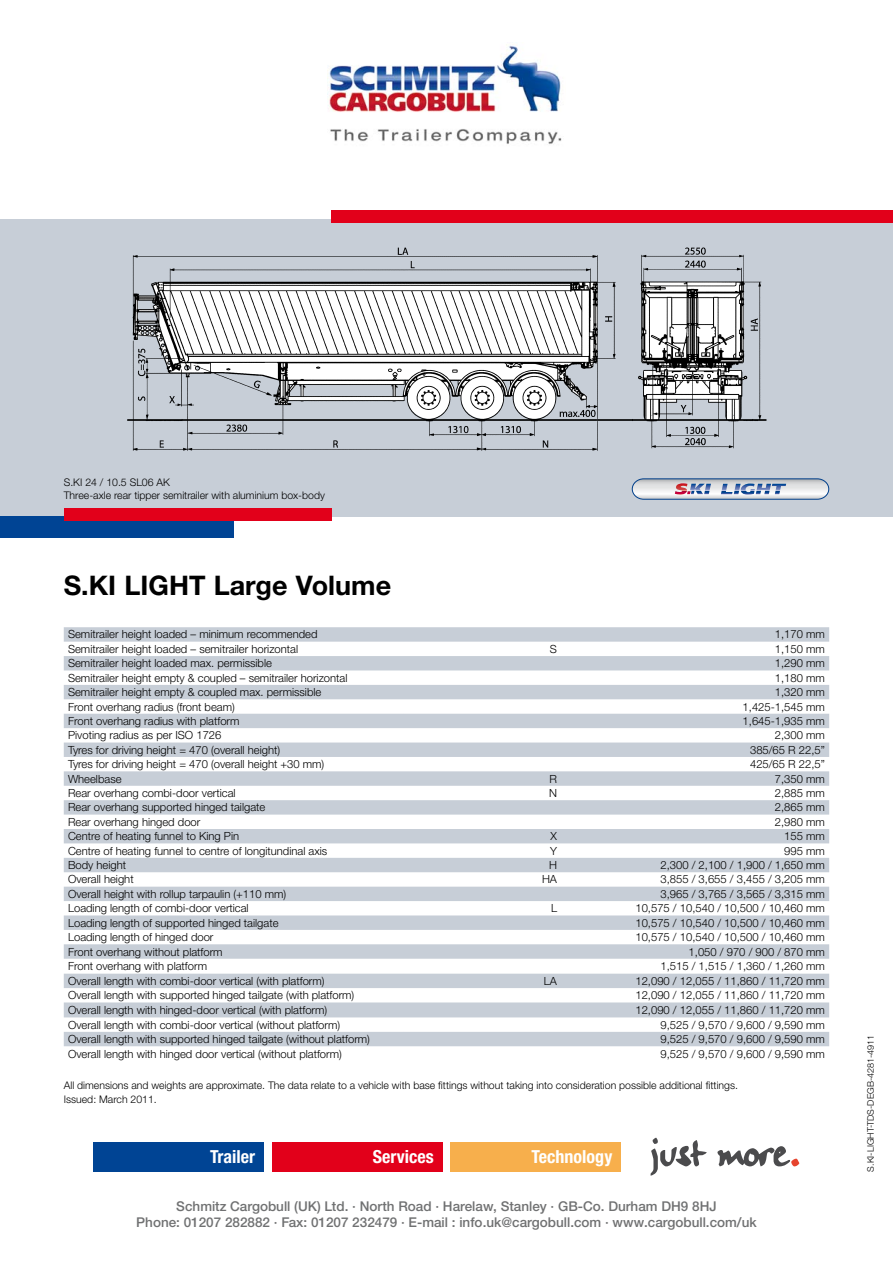
<style>
.page{position:relative;width:893px;height:1263px;background:#fff}
.page>*{position:absolute;margin:0;border:0;box-sizing:border-box;transform-origin:0 0}
.t1{font:700 27px "Helvetica Neue LTW1 G";color:#000}
.t2{font:700 condensed 18px "Helvetica Neue LT Pro";color:#fff}
.t3{font:500 13.5px/16.2px "Helvetica Neue LTW1 G";color:#707172;text-align:center}
.t4{font:300 11.25px "Helvetica Neue LT Pro";color:#000}
.t5{font:300 10.5px/13.5px "Helvetica Neue LTW1 G";color:#000}
.t6{font:300 9px "Helvetica Neue LTW1 G";color:#000}
</style>
<div class="page">
<img style="left:327px;top:45px;width:235px;height:99px">
<div style="left:0;top:219px;width:893px;height:298px;background:#c7ced7"></div>
<div style="left:0;top:517px;width:234px;height:21px;background:#004494"></div>
<div style="left:64px;top:508px;width:268px;height:13px;background:#e2001a"></div>
<div style="left:332px;top:210px;width:561px;height:13px;background:#e2001a"></div>
<div style="left:94px;top:1142px;width:170px;height:29px;background:#004494"></div>
<div style="left:272px;top:1142px;width:170px;height:29px;background:#e2001a"></div>
<div style="left:451px;top:1142px;width:170px;height:29px;background:#f7af4c"></div>
<svg style="left:651px;top:1137px;width:148px;height:39px"></svg>
<svg style="left:631px;top:478px;width:199px;height:22px"></svg>
<img style="left:127px;top:247px;width:640px;height:204px">
<svg style="left:64px;top:627px;width:765px;height:419px"></svg>
<p class="t5" style="left:64px;top:475px;width:263px">S.KI 24 / 10.5 SL06 AK<br>Three-axle rear tipper semitrailer with aluminium box-body</p>
<h1 class="t1" style="left:64px;top:569px;width:329px">S.KI LIGHT Large Volume</h1>
<p class="t4" style="left:68px;top:628px;width:251px">Semitrailer height loaded – minimum recommended</p>
<p class="t4" style="left:775px;top:628px;width:52px">1,170 mm</p>
<p class="t4" style="left:68px;top:642px;width:232px">Semitrailer height loaded – semitrailer horizontal</p>
<p class="t4" style="left:550px;top:642px;width:9px">S</p>
<p class="t4" style="left:775px;top:642px;width:52px">1,150 mm</p>
<p class="t4" style="left:68px;top:656px;width:205px">Semitrailer height loaded max. permissible</p>
<p class="t4" style="left:775px;top:656px;width:52px">1,290 mm</p>
<p class="t4" style="left:68px;top:671px;width:281px">Semitrailer height empty &amp; coupled – semitrailer horizontal</p>
<p class="t4" style="left:775px;top:671px;width:52px">1,180 mm</p>
<p class="t4" style="left:68px;top:685px;width:255px">Semitrailer height empty &amp; coupled max. permissible</p>
<p class="t4" style="left:775px;top:685px;width:52px">1,320 mm</p>
<p class="t4" style="left:68px;top:700px;width:168px">Front overhang radius (front beam)</p>
<p class="t4" style="left:743px;top:700px;width:84px">1,425-1,545 mm</p>
<p class="t4" style="left:68px;top:714px;width:173px">Front overhang radius with platform</p>
<p class="t4" style="left:743px;top:714px;width:84px">1,645-1,935 mm</p>
<p class="t4" style="left:68px;top:728px;width:155px">Pivoting radius as per ISO 1726</p>
<p class="t4" style="left:775px;top:728px;width:52px">2,300 mm</p>
<p class="t4" style="left:68px;top:743px;width:214px">Tyres for driving height = 470 (overall height)</p>
<p class="t4" style="left:750px;top:743px;width:76px">385/65 R 22,5”</p>
<p class="t4" style="left:68px;top:757px;width:258px">Tyres for driving height = 470 (overall height +30 mm)</p>
<p class="t4" style="left:750px;top:757px;width:76px">425/65 R 22,5”</p>
<p class="t4" style="left:68px;top:772px;width:55px">Wheelbase</p>
<p class="t4" style="left:550px;top:772px;width:9px">R</p>
<p class="t4" style="left:775px;top:772px;width:52px">7,350 mm</p>
<p class="t4" style="left:68px;top:786px;width:169px">Rear overhang combi-door vertical</p>
<p class="t4" style="left:549px;top:786px;width:9px">N</p>
<p class="t4" style="left:775px;top:786px;width:52px">2,885 mm</p>
<p class="t4" style="left:68px;top:800px;width:199px">Rear overhang supported hinged tailgate</p>
<p class="t4" style="left:775px;top:800px;width:52px">2,865 mm</p>
<p class="t4" style="left:68px;top:815px;width:134px">Rear overhang hinged door</p>
<p class="t4" style="left:775px;top:815px;width:52px">2,980 mm</p>
<p class="t4" style="left:68px;top:829px;width:173px">Centre of heating funnel to King Pin</p>
<p class="t4" style="left:551px;top:829px;width:8px">X</p>
<p class="t4" style="left:784px;top:829px;width:42px">155 mm</p>
<p class="t4" style="left:68px;top:844px;width:261px">Centre of heating funnel to centre of longitundinal axis</p>
<p class="t4" style="left:550px;top:844px;width:8px">Y</p>
<p class="t4" style="left:784px;top:844px;width:42px">995 mm</p>
<p class="t4" style="left:68px;top:858px;width:60px">Body height</p>
<p class="t4" style="left:549px;top:858px;width:9px">H</p>
<p class="t4" style="left:660px;top:858px;width:166px">2,300 / 2,100 / 1,900 / 1,650 mm</p>
<p class="t4" style="left:68px;top:872px;width:67px">Overall height</p>
<p class="t4" style="left:542px;top:872px;width:17px">HA</p>
<p class="t4" style="left:660px;top:872px;width:166px">3,855 / 3,655 / 3,455 / 3,205 mm</p>
<p class="t4" style="left:68px;top:887px;width:220px">Overall height with rollup tarpaulin (+110 mm)</p>
<p class="t4" style="left:660px;top:887px;width:166px">3,965 / 3,765 / 3,565 / 3,315 mm</p>
<p class="t4" style="left:68px;top:901px;width:182px">Loading length of combi-door vertical</p>
<p class="t4" style="left:551px;top:901px;width:8px">L</p>
<p class="t4" style="left:635px;top:901px;width:191px">10,575 / 10,540 / 10,500 / 10,460 mm</p>
<p class="t4" style="left:68px;top:916px;width:212px">Loading length of supported hinged tailgate</p>
<p class="t4" style="left:635px;top:916px;width:191px">10,575 / 10,540 / 10,500 / 10,460 mm</p>
<p class="t4" style="left:68px;top:930px;width:147px">Loading length of hinged door</p>
<p class="t4" style="left:635px;top:930px;width:191px">10,575 / 10,540 / 10,500 / 10,460 mm</p>
<p class="t4" style="left:68px;top:945px;width:156px">Front overhang without platform</p>
<p class="t4" style="left:689px;top:945px;width:138px">1,050 / 970 / 900 / 870 mm</p>
<p class="t4" style="left:68px;top:959px;width:140px">Front overhang with platform</p>
<p class="t4" style="left:660px;top:959px;width:166px">1,515 / 1,515 / 1,360 / 1,260 mm</p>
<p class="t4" style="left:68px;top:974px;width:258px">Overall length with combi-door vertical (with platform)</p>
<p class="t4" style="left:544px;top:974px;width:15px">LA</p>
<p class="t4" style="left:635px;top:974px;width:191px">12,090 / 12,055 / 11,860 / 11,720 mm</p>
<p class="t4" style="left:68px;top:988px;width:288px">Overall length with supported hinged tailgate (with platform)</p>
<p class="t4" style="left:635px;top:988px;width:191px">12,090 / 12,055 / 11,860 / 11,720 mm</p>
<p class="t4" style="left:68px;top:1003px;width:261px">Overall length with hinged-door vertical (with platform)</p>
<p class="t4" style="left:635px;top:1003px;width:191px">12,090 / 12,055 / 11,860 / 11,720 mm</p>
<p class="t4" style="left:68px;top:1018px;width:274px">Overall length with combi-door vertical (without platform)</p>
<p class="t4" style="left:660px;top:1018px;width:166px">9,525 / 9,570 / 9,600 / 9,590 mm</p>
<p class="t4" style="left:68px;top:1032px;width:303px">Overall length with supported hinged tailgate (without platform)</p>
<p class="t4" style="left:660px;top:1032px;width:166px">9,525 / 9,570 / 9,600 / 9,590 mm</p>
<p class="t4" style="left:68px;top:1047px;width:275px">Overall length with hinged door vertical (without platform)</p>
<p class="t4" style="left:660px;top:1047px;width:166px">9,525 / 9,570 / 9,600 / 9,590 mm</p>
<p class="t5" style="left:64px;top:1079px;width:676px">All dimensions and weights are approximate. The data relate to a vehicle with base fittings without taking into consideration possible additional fittings.<br>Issued: March 2011.</p>
<h2 class="t2" style="left:210px;top:1146px;width:46px">Trailer</h2>
<h2 class="t2" style="left:373px;top:1146px;width:62px">Services</h2>
<h2 class="t2" style="left:532px;top:1146px;width:82px">Technology</h2>
<p class="t3" style="left:136px;top:1198px;width:622px">Schmitz Cargobull (UK) Ltd. · North Road · Harelaw, Stanley · GB-Co. Durham DH9 8HJ<br>Phone: 01207 282882 · Fax: 01207 232479 · E-mail : info.uk@cargobull.com · www.cargobull.com/uk</p>
<p class="t6" style="left:865px;top:1171px;width:138px;rotate:-90deg">S.KI-LIGHT-TDS-DEGB-4281-4911</p>
</div>
